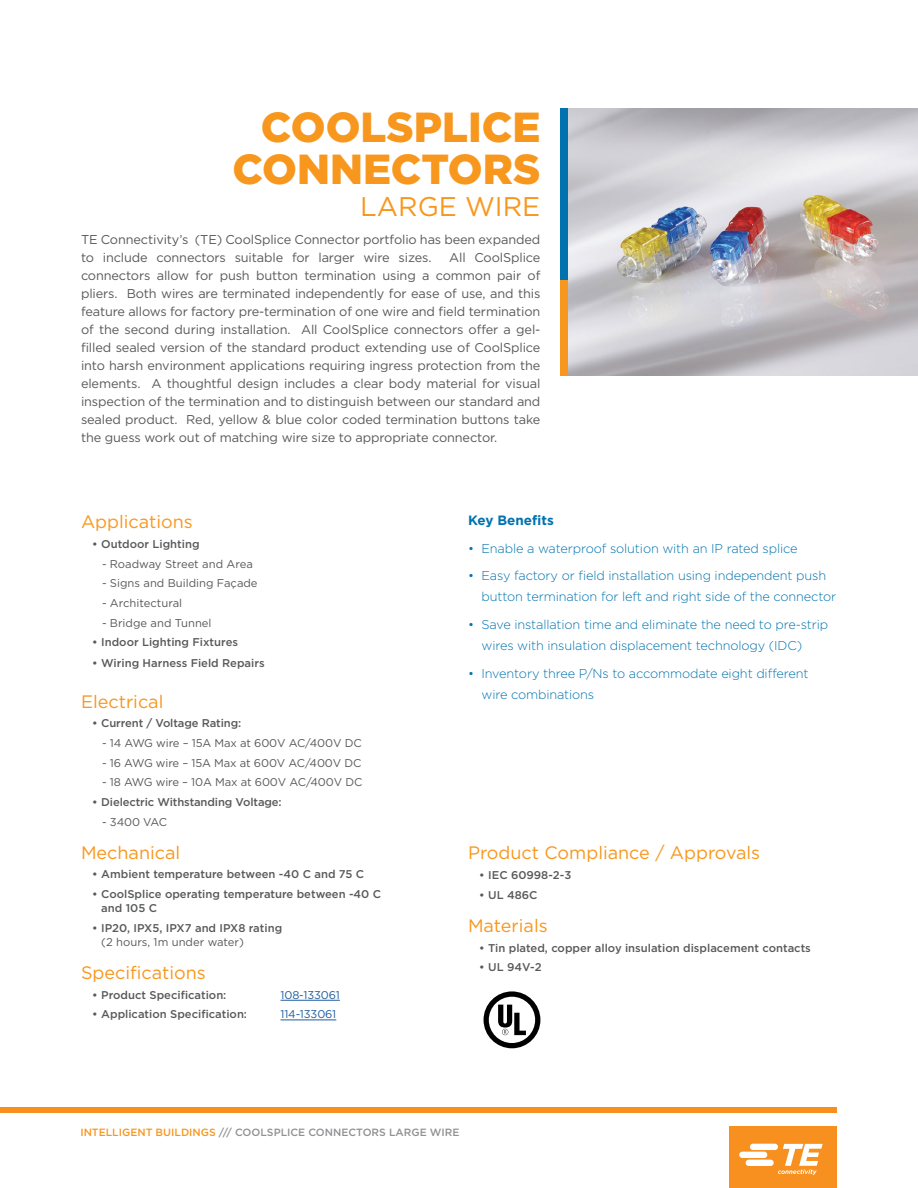
<style>
.page{position:relative;width:918px;height:1188px;background:#fff}
.page>*{position:absolute;margin:0;border:0;box-sizing:border-box;transform-origin:0 0}
.Orange_BODY_HEADINGS{font:900 42px/42px "Gotham";color:#f8971d;text-align:right}
.Orange_BODY_HEADINGS-2{font:27px "Gotham";color:#f8971d}
.Orange_BODY_HEADINGS-3{font:18px "Gotham";color:#f8971d}
.KEY_FEATURE__TITLE{font:700 13.5px "Gotham";color:#0073ae}
.TEXT_UNDER_BLUE_HEAD{font:12.75px/18px "Gotham";letter-spacing:-.01em;color:#58595b}
.t1{font:300 12.75px/21px "Gotham";letter-spacing:-.01em;color:#0073ae}
.t2{font:500 11.25px/14.2px "Gotham";color:#58595b}
.BLUE_BULLET_TEXT{font:11.25px "Gotham";letter-spacing:-.01em;color:#58595b}
.t3{font:11.25px "Gotham";letter-spacing:-.01em;color:#215e9e}
.B_Footer_Info{font:500 10.5px "Gotham";color:#919195}
.s1{font-weight:400}
.s2{color:#f8971d}
</style>
<div class="page">
<img style="left:568px;top:108px;width:350px;height:268px">
<div style="left:560px;top:280px;width:8px;height:96px;background:#f8971d"></div>
<div style="left:560px;top:108px;width:8px;height:172px;background:#0073ae"></div>
<div style="left:0;top:1107px;width:837px;height:6px;background:#f7901e"></div>
<div style="left:729px;top:1126px;width:108px;height:62px;background:#f7901e"></div>
<svg style="left:739px;top:1144px;width:84px;height:31px"></svg>
<hr style="left:280px;top:1000px;width:60px;height:1px;background:#215e9e">
<hr style="left:280px;top:1020px;width:56px;height:1px;background:#215e9e">
<svg style="left:484px;top:991px;width:56px;height:57px"></svg>
<p class="Orange_BODY_HEADINGS" style="left:232px;top:105px;width:310px">COOLSPLICE<br>CONNECTORS</p>
<p class="Orange_BODY_HEADINGS-2" style="left:360px;top:189px;width:182px">LARGE WIRE</p>
<p class="TEXT_UNDER_BLUE_HEAD" style="left:81px;top:231px;width:461px">TE Connectivity’s (TE) CoolSplice Connector portfolio has been expanded to include connectors suitable for larger wire sizes.</p>
<p class="TEXT_UNDER_BLUE_HEAD" style="left:81px;top:249px;width:461px;text-align:justify;text-indent:368px">All CoolSplice connectors allow for push button termination using a common pair of pliers. Both wires are terminated independently for ease of use, and this feature allows for factory pre-termination of one wire and field termination of the second during installation. All CoolSplice connectors offer a gel&shy;filled sealed version of the standard product extending use of CoolSplice into harsh environment applications requiring ingress protection from the elements. A thoughtful design includes a clear body material for visual inspection of the termination and to distinguish between our standard and sealed product. Red, yellow &amp; blue color coded termination buttons take the guess work out of matching wire size to appropriate connector.</p>
<p class="Orange_BODY_HEADINGS-3" style="left:81px;top:510px;width:113px">Applications</p>
<p class="t2" style="left:92px;top:537px;width:109px">• Outdoor Lighting</p>
<p class="BLUE_BULLET_TEXT" style="left:102px;top:556px;width:152px">- Roadway Street and Area</p>
<p class="BLUE_BULLET_TEXT" style="left:102px;top:576px;width:157px">- Signs and Building Façade</p>
<p class="BLUE_BULLET_TEXT" style="left:102px;top:596px;width:82px">- Architectural</p>
<p class="BLUE_BULLET_TEXT" style="left:102px;top:615px;width:111px">- Bridge and Tunnel</p>
<p class="t2" style="left:92px;top:635px;width:147px">• Indoor Lighting Fixtures</p>
<p class="t2" style="left:92px;top:655px;width:174px">• Wiring Harness Field Repairs</p>
<p class="Orange_BODY_HEADINGS-3" style="left:81px;top:690px;width:84px">Electrical</p>
<p class="t2" style="left:92px;top:716px;width:151px">• Current / Voltage Rating:</p>
<p class="BLUE_BULLET_TEXT" style="left:102px;top:736px;width:261px">- 14 AWG wire – 15A Max at 600V AC/400V DC</p>
<p class="BLUE_BULLET_TEXT" style="left:102px;top:756px;width:261px">- 16 AWG wire – 15A Max at 600V AC/400V DC</p>
<p class="BLUE_BULLET_TEXT" style="left:102px;top:775px;width:262px">- 18 AWG wire – 10A Max at 600V AC/400V DC</p>
<p class="t2" style="left:92px;top:795px;width:191px">• Dielectric Withstanding Voltage:</p>
<p class="BLUE_BULLET_TEXT" style="left:102px;top:814px;width:67px">- 3400 VAC</p>
<p class="Orange_BODY_HEADINGS-3" style="left:81px;top:841px;width:101px">Mechanical</p>
<p class="t2" style="left:92px;top:867px;width:273px">• Ambient temperature between -40 C and 75 C</p>
<p class="t2" style="left:101px;top:887px;width:281px;text-indent:-9px">• CoolSplice operating temperature between -40 C and 105 C</p>
<p class="t2" style="left:101px;top:921px;width:182px;text-indent:-9px">• IP20, IPX5, IPX7 and IPX8 rating <span class="s1">(2 hours, 1m under water)</span></p>
<p class="Orange_BODY_HEADINGS-3" style="left:81px;top:961px;width:126px">Specifications</p>
<p class="t2" style="left:92px;top:988px;width:136px">• Product Specification:</p>
<p class="t3" style="left:280px;top:988px;width:61px">108-133061</p>
<p class="t2" style="left:92px;top:1007px;width:156px">• Application Specification:</p>
<p class="t3" style="left:280px;top:1007px;width:57px">114-133061</p>
<p class="KEY_FEATURE__TITLE" style="left:468px;top:511px;width:87px">Key Benefits</p>
<p class="t1" style="left:468px;top:537px;width:331px">• Enable a waterproof solution with an IP rated splice</p>
<p class="t1" style="left:482px;top:565px;width:356px;text-indent:-14px">• Easy factory or field installation using independent push button termination for left and right side of the connector</p>
<p class="t1" style="left:482px;top:614px;width:348px;text-indent:-14px">• Save installation time and eliminate the need to pre-strip wires with insulation displacement technology (IDC)</p>
<p class="t1" style="left:482px;top:662px;width:329px;text-indent:-14px">• Inventory three P/Ns to accommodate eight different wire combinations</p>
<p class="Orange_BODY_HEADINGS-3" style="left:468px;top:841px;width:294px">Product Compliance / Approvals</p>
<p class="t2" style="left:479px;top:867px;width:94px">• IEC 60998-2-3</p>
<p class="t2" style="left:479px;top:888px;width:60px">• UL 486C</p>
<p class="Orange_BODY_HEADINGS-3" style="left:468px;top:914px;width:81px">Materials</p>
<p class="t2" style="left:479px;top:940px;width:333px">• Tin plated, copper alloy insulation displacement contacts</p>
<p class="t2" style="left:479px;top:960px;width:64px">• UL 94V-2</p>
<p class="B_Footer_Info" style="left:80px;top:1126px;width:381px"><span class="s2">INTELLIGENT BUILDINGS</span> /// COOLSPLICE CONNECTORS LARGE WIRE</p>
</div>
